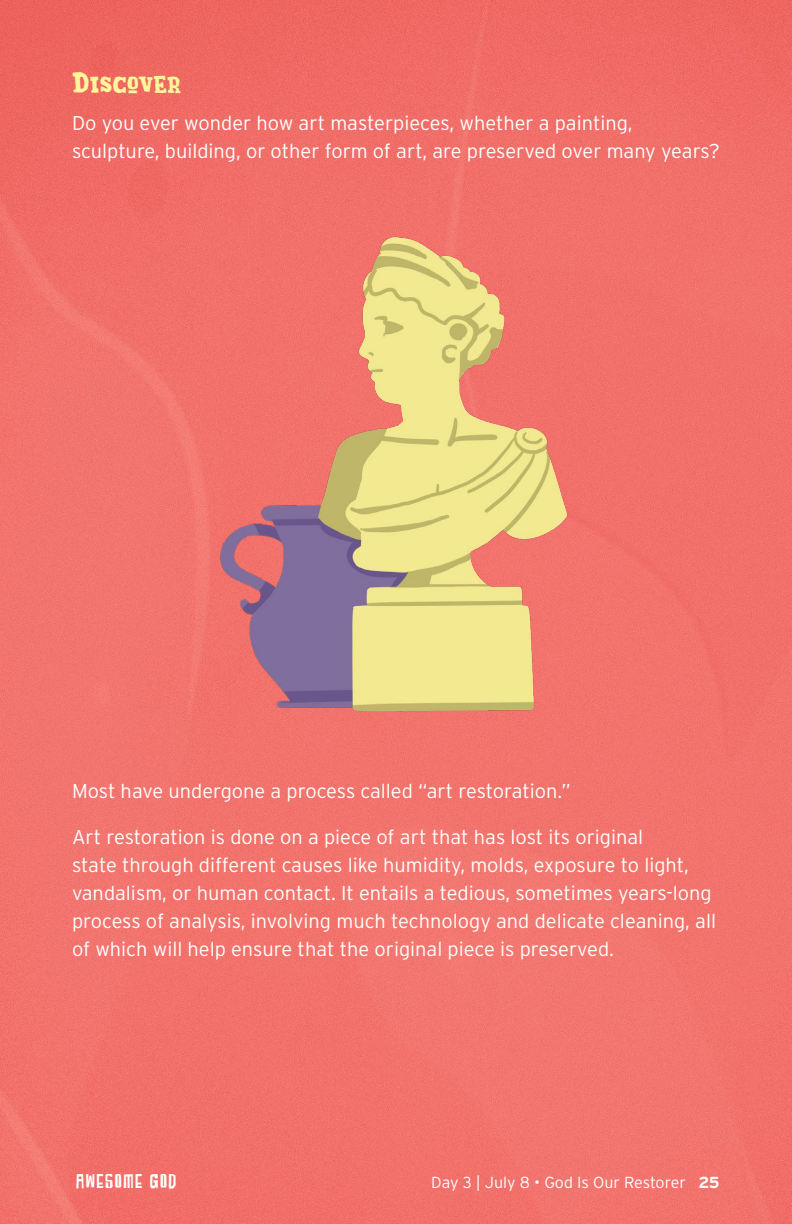
<style>
.page{position:relative;width:792px;height:1224px;background:#fff}
.page>*{position:absolute;margin:0;border:0;box-sizing:border-box;transform-origin:0 0}
.t1{font:28px "Brazie";letter-spacing:.01em;color:#fff69b}
.t2{font:300 20px/28px "Interstate";color:#fff}
.t3{font:20px "SUBURBIA Regular";letter-spacing:.08em;color:#fff}
.t4{font:300 16px "Interstate";color:#fff}
.s1{font-weight:700}
</style>
<div class="page">
<img style="left:0;top:0;width:792px;height:1224px">
<img style="left:216px;top:234px;width:360px;height:486px">
<h1 class="t1" style="left:72px;top:64px;width:111px">Discover</h1>
<p class="t2" style="left:72px;top:109px;width:650px">Do you ever wonder how art masterpieces, whether a painting, sculpture, building, or other form of art, are preserved over many years?</p>
<p class="t2" style="left:72px;top:777px;width:500px">Most have undergone a process called “art restoration.”</p>
<p class="t2" style="left:72px;top:823px;width:646px">Art restoration is done on a piece of art that has lost its original<br>state through different causes like humidity, molds, exposure to light, vandalism, or human contact. It entails a tedious, sometimes years-long process of analysis, involving much technology and delicate cleaning, all of which will help ensure that the original piece is preserved.</p>
<p class="t3" style="left:76px;top:1170px;width:102px">AWESOME GOD</p>
<p class="t4" style="left:431px;top:1173px;width:290px">Day 3 | July 8 • God Is Our Restorer <span class="s1">25</span></p>
</div>
